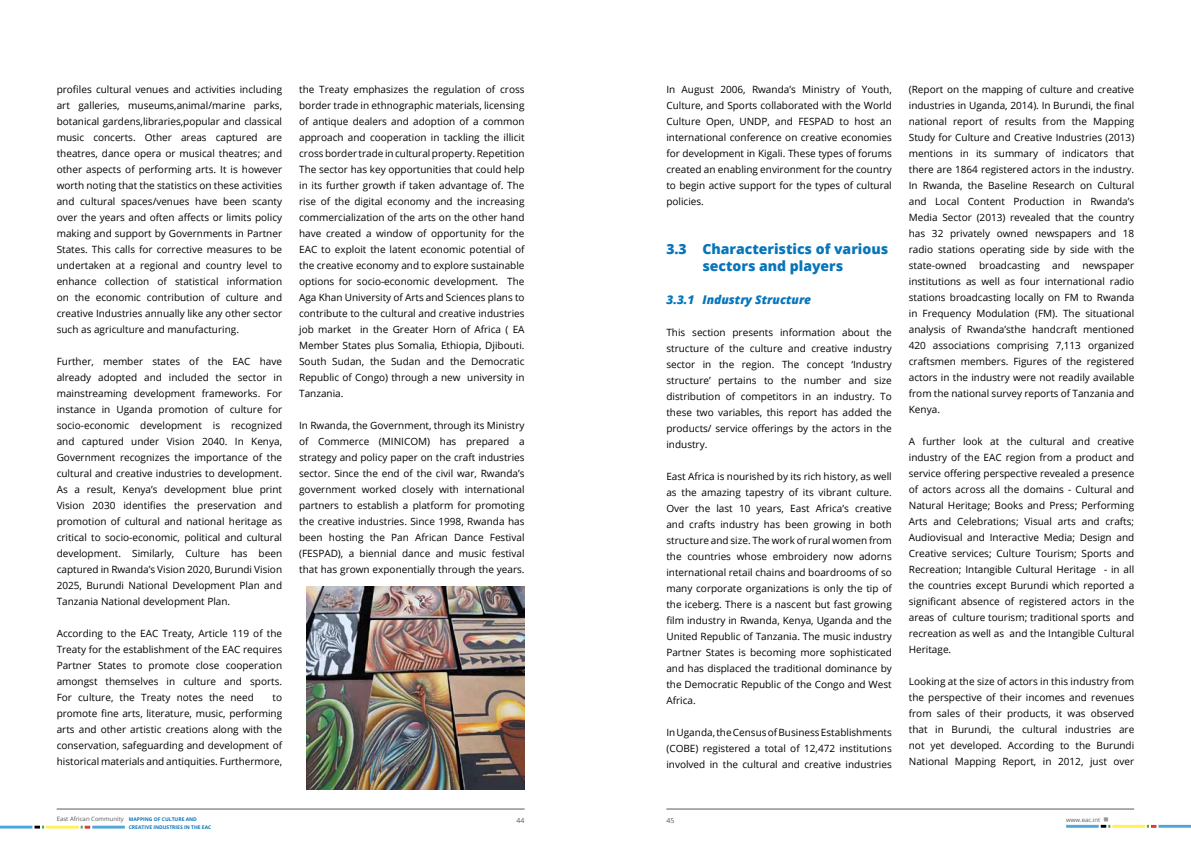
<style>
.page{position:relative;width:1191px;height:842px;background:#fff}
.page>*{position:absolute;margin:0;border:0;box-sizing:border-box;transform-origin:0 0}
.t1{font:800 14px/17px "Open Sans";color:#0775ba}
.t2{font:italic 800 12px "Open Sans";color:#0775ba}
.t3{font:10px/16px "Open Sans";color:#000;text-align:justify}
.t4{font:7px "Open Sans";color:#58595b}
.t5{font:6px "Open Sans";color:#58595b}
.t6{font:700 5px "Open Sans";color:#0775ba}
.s1{font-weight:700;font-size:5px;color:#0775ba}
.s2{color:#939598}
</style>
<div class="page">
<img style="left:306px;top:587px;width:218px;height:202px">
<hr style="left:57px;top:809px;width:467px;height:1px;background:#58595b">
<hr style="left:666px;top:809px;width:468px;height:1px;background:#58595b">
<div style="left:0;top:826px;width:32px;height:2px;border:1px solid #48a6db"></div>
<svg style="left:35px;top:826px;width:9px;height:2px"></svg>
<hr style="left:46px;top:826px;width:33px;height:2px;background:#fff153">
<svg style="left:81px;top:826px;width:9px;height:3px"></svg>
<hr style="left:92px;top:826px;width:33px;height:2px;background:#48a6db">
<div style="left:1066px;top:825px;width:32px;height:3px;background:#48a6db;border:1px solid #48a6db"></div>
<svg style="left:1100px;top:825px;width:10px;height:3px"></svg>
<div style="left:1112px;top:825px;width:32px;height:3px;background:#fff153;border:1px solid #fff153"></div>
<svg style="left:1146px;top:825px;width:10px;height:3px"></svg>
<div style="left:1158px;top:825px;width:33px;height:3px;border:1px solid #48a6db"></div>
<p class="t3" style="left:57px;top:81px;width:227px">profiles cultural venues and activities including art galleries, museums,animal/marine parks, botanical gardens,libraries,popular and classical music concerts. Other areas captured are theatres, dance opera or musical theatres; and other aspects of performing arts. It is however worth noting that the statistics on these activities and cultural spaces/venues have been scanty over the years and often affects or limits policy making and support by Governments in Partner States. This calls for corrective measures to be undertaken at a regional and country level to enhance collection of statistical information on the economic contribution of culture and creative Industries annually like any other sector such as agriculture and manufacturing.</p>
<p class="t3" style="left:57px;top:353px;width:227px">Further, member states of the EAC have already adopted and included the sector in mainstreaming development frameworks. For instance in Uganda promotion of culture for socio-economic development is recognized and captured under Vision 2040. In Kenya, Government recognizes the importance of the cultural and creative industries to development.<br>As a result, Kenya’s development blue print Vision 2030 identifies the preservation and promotion of cultural and national heritage as critical to socio-economic, political and cultural development. Similarly, Culture has been captured in Rwanda’s Vision 2020, Burundi Vision 2025, Burundi National Development Plan and Tanzania National development Plan.</p>
<p class="t3" style="left:57px;top:625px;width:227px">According to the EAC Treaty, Article 119 of the Treaty for the establishment of the EAC requires Partner States to promote close cooperation amongst themselves in culture and sports.<br>For culture, the Treaty notes the need</p>
<p class="t3" style="left:57px;top:689px;width:227px;text-indent:216px">to promote fine arts, literature, music, performing arts and other artistic creations along with the conservation, safeguarding and development of historical materials and antiquities. Furthermore,</p>
<p class="t3" style="left:299px;top:81px;width:227px">the Treaty emphasizes the regulation of cross border trade in ethnographic materials, licensing of antique dealers and adoption of a common approach and cooperation in tackling the illicit cross border trade in cultural property. Repetition The sector has key opportunities that could help in its further growth if taken advantage of. The rise of the digital economy and the increasing commercialization of the arts on the other hand have created a window of opportunity for the EAC to exploit the latent economic potential of the creative economy and to explore sustainable options for socio-economic development. The Aga Khan University of Arts and Sciences plans to contribute to the cultural and creative industries job market in the Greater Horn of Africa ( EA Member States plus Somalia, Ethiopia, Djibouti.<br>South Sudan, the Sudan and the Democratic Republic of Congo) through a new university in Tanzania.</p>
<p class="t3" style="left:299px;top:417px;width:227px">In Rwanda, the Government, through its Ministry of Commerce (MINICOM) has prepared a strategy and policy paper on the craft industries sector. Since the end of the civil war, Rwanda’s government worked closely with international partners to establish a platform for promoting the creative industries. Since 1998, Rwanda has been hosting the Pan African Dance Festival (FESPAD), a biennial dance and music festival that has grown exponentially through the years.</p>
<p class="t3" style="left:666px;top:81px;width:227px">In August 2006, Rwanda’s Ministry of Youth, Culture, and Sports collaborated with the World Culture Open, UNDP, and FESPAD to host an international conference on creative economies for development in Kigali. These types of forums created an enabling environment for the country to begin active support for the types of cultural policies.</p>
<h1 class="t1" style="left:702px;top:239px;width:187px;text-indent:-36px">3.3 Characteristics of various sectors and players</h1>
<p class="t2" style="left:666px;top:290px;width:146px">3.3.1 Industry Structure</p>
<p class="t3" style="left:666px;top:324px;width:227px">This section presents information about the structure of the culture and creative industry sector in the region. The concept ‘Industry structure’ pertains to the number and size distribution of competitors in an industry. To these two variables, this report has added the products/ service offerings by the actors in the industry.</p>
<p class="t3" style="left:666px;top:468px;width:227px">East Africa is nourished by its rich history, as well as the amazing tapestry of its vibrant culture.<br>Over the last 10 years, East Africa’s creative and crafts industry has been growing in both structure and size. The work of rural women from the countries whose embroidery now adorns international retail chains and boardrooms of so many corporate organizations is only the tip of the iceberg. There is a nascent but fast growing film industry in Rwanda, Kenya, Uganda and the United Republic of Tanzania. The music industry Partner States is becoming more sophisticated and has displaced the traditional dominance by the Democratic Republic of the Congo and West Africa.</p>
<p class="t3" style="left:666px;top:724px;width:227px">In Uganda, the Census of Business Establishments (COBE) registered a total of 12,472 institutions involved in the cultural and creative industries</p>
<p class="t3" style="left:909px;top:81px;width:227px">(Report on the mapping of culture and creative industries in Uganda, 2014). In Burundi, the final national report of results from the Mapping Study for Culture and Creative Industries (2013) mentions in its summary of indicators that there are 1864 registered actors in the industry.<br>In Rwanda, the Baseline Research on Cultural and Local Content Production in Rwanda’s Media Sector (2013) revealed that the country has 32 privately owned newspapers and 18 radio stations operating side by side with the state-owned broadcasting and newspaper institutions as well as four international radio stations broadcasting locally on FM to Rwanda in Frequency Modulation (FM). The situational analysis of Rwanda’sthe handcraft mentioned 420 associations comprising 7,113 organized craftsmen members. Figures of the registered actors in the industry were not readily available from the national survey reports of Tanzania and Kenya.</p>
<p class="t3" style="left:909px;top:433px;width:227px">A further look at the cultural and creative industry of the EAC region from a product and service offering perspective revealed a presence of actors across all the domains - Cultural and Natural Heritage; Books and Press; Performing Arts and Celebrations; Visual arts and crafts; Audiovisual and Interactive Media; Design and Creative services; Culture Tourism; Sports and Recreation; Intangible Cultural Heritage - in all the countries except Burundi which reported a significant absence of registered actors in the areas of culture tourism; traditional sports and recreation as well as and the Intangible Cultural Heritage.</p>
<p class="t3" style="left:909px;top:673px;width:227px">Looking at the size of actors in this industry from the perspective of their incomes and revenues from sales of their products, it was observed that in Burundi, the cultural industries are not yet developed. According to the Burundi National Mapping Report, in 2012, just over</p>
<p class="t5" style="left:57px;top:815px;width:142px">East African Community <span class="s1">MAPPING OF CULTURE AND</span></p>
<p class="t6" style="left:129px;top:824px;width:84px">CREATIVE INDUSTRIES IN THE EAC</p>
<p class="t4" style="left:516px;top:815px;width:10px">44</p>
<p class="t4" style="left:666px;top:815px;width:10px">45</p>
<p class="t5" style="left:1066px;top:815px;width:44px">www.eac.int <span class="s2">■</span></p>
</div>
